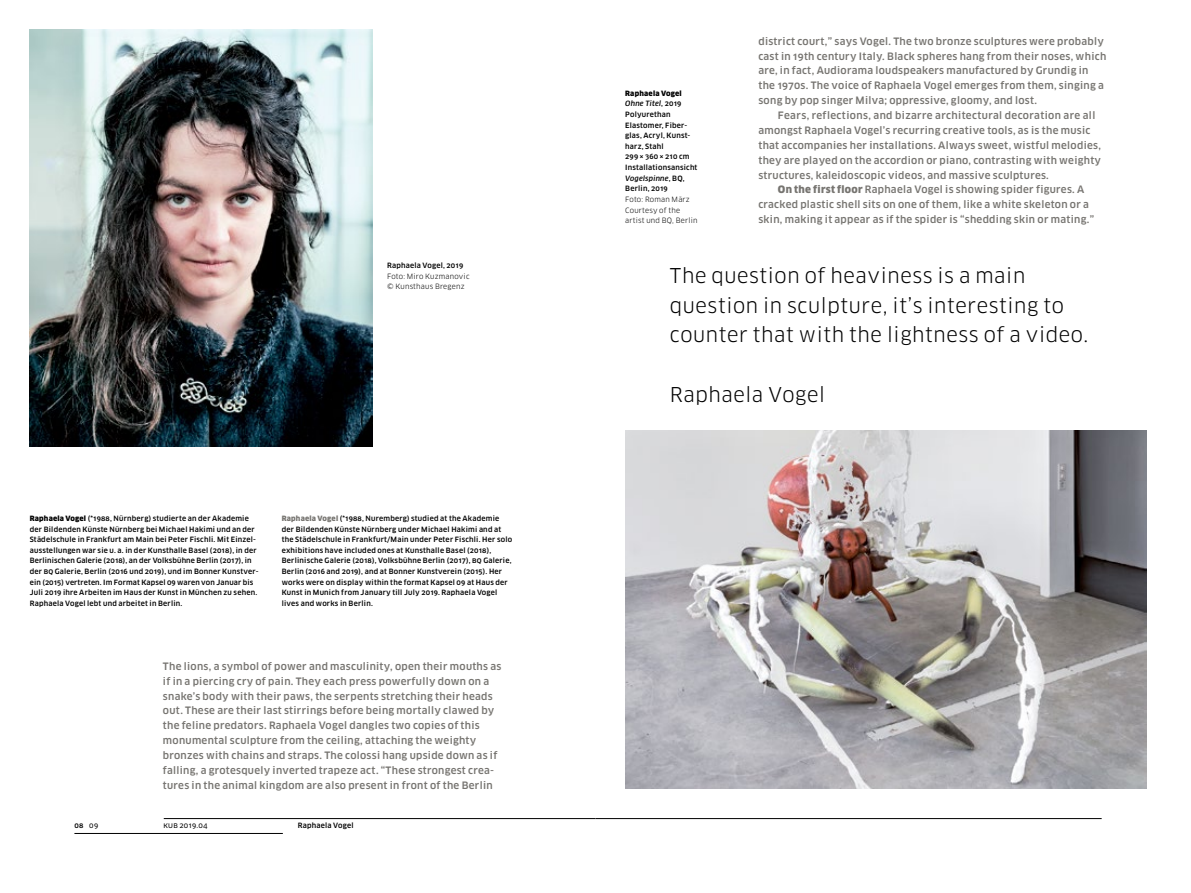
<style>
.page{position:relative;width:1191px;height:893px;background:#fff}
.page>*{position:absolute;margin:0;border:0;box-sizing:border-box;transform-origin:0 0}
.t1{font:19.95px/29.7px "Clan Pro";letter-spacing:.03em;color:#000}
.t2{font:500 10.05px/14.9px "Clan Pro";letter-spacing:.03em;color:#767470}
.t3{font:500 7.2px/10.6px "Clan Pro";letter-spacing:.03em;color:#000}
.t4{font:7.2px/10.6px "Clan Pro";letter-spacing:.03em;color:#000}
.t5{font:7.2px "Clan Pro News";letter-spacing:.03em;color:#000}
.s1{font-weight:900}
.s2{font-weight:900;color:#767470}
.s3{font-family:"Clan Pro News";font-weight:400}
.s4{font-style:italic}
</style>
<div class="page">
<img style="left:30px;top:30px;width:342px;height:416px">
<img style="left:625px;top:431px;width:521px;height:358px">
<hr style="left:164px;top:818px;width:431px;height:1px;background:#000">
<hr style="left:74px;top:833px;width:209px;height:1px;background:#000">
<hr style="left:595px;top:818px;width:506px;height:1px;background:#000">
<p class="t3" style="left:387px;top:260px;width:78px">Raphaela Vogel, 2019</p>
<p class="t4" style="left:387px;top:271px;width:84px">Foto: Miro Kuzmanovic © Kunsthaus Bregenz</p>
<p class="t3" style="left:30px;top:513px;width:230px"><span class="s1">Raphaela Vogel</span> (*1988, Nürnberg) studierte an der Akademie der Bildenden Künste Nürnberg bei Michael Hakimi und an der Städelschule in Frankfurt am Main bei Peter Fischli. Mit Einzel&shy;ausstellungen war sie u. a. in der Kunsthalle Basel (2018), in der Berlinischen Galerie (2018), an der Volksbühne Berlin (2017), in der BQ Galerie, Berlin (2016 und 2019), und im Bonner Kunstver&shy;ein (2015) vertreten. Im Format Kapsel 09 waren von Januar bis Juli 2019 ihre Arbeiten im Haus der Kunst in München zu sehen.<br>Raphaela Vogel lebt und arbeitet in Berlin.</p>
<p class="t3" style="left:282px;top:513px;width:232px"><span class="s2">Raphaela Vogel</span> (*1988, Nuremberg) studied at the Akademie der Bildenden Künste Nürnberg under Michael Hakimi and at the Städelschule in Frankfurt/Main under Peter Fischli. Her solo exhibitions have included ones at Kunsthalle Basel (2018), Berlinische Galerie (2018), Volksbühne Berlin (2017), BQ Galerie, Berlin (2016 and 2019), and at Bonner Kunstverein (2015). Her works were on display within the format Kapsel 09 at Haus der Kunst in Munich from January till July 2019. Raphaela Vogel lives and works in Berlin.</p>
<p class="t2" style="left:163px;top:659px;width:340px">The lions, a symbol of power and masculinity, open their mouths as if in a piercing cry of pain. They each press powerfully down on a snake’s body with their paws, the serpents stretching their heads out. These are their last stirrings before being mortally clawed by the feline predators. Raphaela Vogel dangles two copies of this monumental sculpture from the ceiling, attaching the weighty bronzes with chains and straps. The colossi hang upside down as if falling, a grotesquely inverted trapeze act. “These strongest crea&shy;tures in the animal kingdom are also present in front of the Berlin</p>
<p class="t3" style="left:74px;top:820px;width:25px">08 <span class="s3">09</span></p>
<p class="t5" style="left:163px;top:821px;width:45px">KUB 2019.04</p>
<p class="t3" style="left:298px;top:820px;width:57px">Raphaela Vogel</p>
<p class="t3" style="left:625px;top:88px;width:74px"><span class="s1">Raphaela Vogel<br></span><span class="s4">Ohne Titel</span>, 2019<br>Polyurethan<br>Elastomer, Fiber&shy;glas, Acryl, Kunst&shy;harz, Stahl<br>299 × 360 × 210 cm<br>Installationsansicht<br><span class="s4">Vogelspinne</span>, BQ,<br>Berlin, 2019</p>
<p class="t4" style="left:625px;top:194px;width:74px">Foto: Roman März<br>Courtesy of the artist und BQ, Berlin</p>
<p class="t2" style="left:758px;top:34px;width:349px">district court,” says Vogel. The two bronze sculptures were probably cast in 19th century Italy. Black spheres hang from their noses, which are, in fact, Audiorama loudspeakers manufactured by Grundig in the 1970s. The voice of Raphaela Vogel emerges from them, singing a song by pop singer Milva; oppressive, gloomy, and lost.</p>
<p class="t2" style="left:778px;top:108px;width:319px">Fears, reflections, and bizarre architectural decoration are all</p>
<p class="t2" style="left:758px;top:123px;width:333px">amongst Raphaela Vogel’s recurring creative tools, as is the music</p>
<p class="t2" style="left:758px;top:138px;width:344px">that accompanies her installations. Always sweet, wistful melodies,</p>
<p class="t2" style="left:758px;top:153px;width:344px">they are played on the accordion or piano, contrasting with weighty</p>
<p class="t2" style="left:758px;top:168px;width:292px">structures, kaleidoscopic videos, and massive sculptures.</p>
<p class="t2" style="left:778px;top:182px;width:308px"><span class="s1">On the first floor</span> Raphaela Vogel is showing spider figures. A</p>
<p class="t2" style="left:758px;top:197px;width:332px">cracked plastic shell sits on one of them, like a white skeleton or a</p>
<p class="t2" style="left:758px;top:212px;width:337px">skin, making it appear as if the spider is “shedding skin or mating.”</p>
<h1 class="t1" style="left:670px;top:261px;width:420px">The question of heaviness is a main question in sculpture, it’s interesting to counter that with the lightness of a video.</h1>
<h1 class="t1" style="left:670px;top:380px;width:157px">Raphaela Vogel</h1>
</div>
